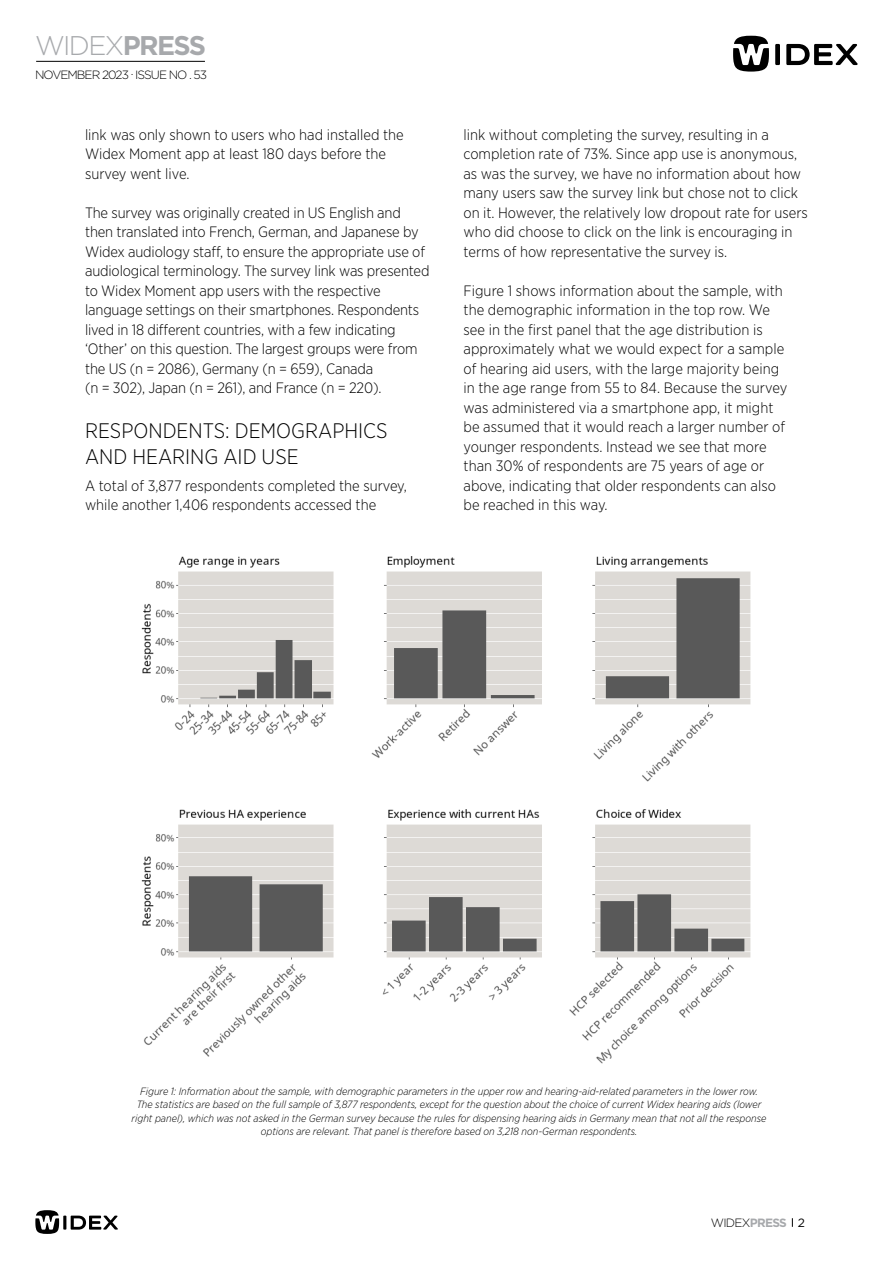
<style>
.page{position:relative;width:893px;height:1263px;background:#fff}
.page>*{position:absolute;margin:0;border:0;box-sizing:border-box;transform-origin:0 0}
.t1{font:300 27px "Gotham";letter-spacing:-.06em;color:#a7a9ac}
.t2{font:300 21px/25.5px "Gotham Narrow";color:#000}
.t3{font:300 15px/19.5px "Gotham Narrow";color:#000}
.t4{font:300 12px "Gotham";letter-spacing:-.08em;color:#000}
.t5{font:italic 300 10.5px/13.5px "Gotham Narrow";color:#000;text-align:center}
.s1{font-weight:700}
.s2{font-weight:700;color:#a7a9ac}
.s3{font-weight:400}
</style>
<div class="page">
<hr style="left:36px;top:61px;width:169px;height:1px;background:#000">
<div style="left:775px;top:44px;width:5px;height:21px;background:#000"></div>
<svg style="left:786px;top:44px;width:72px;height:21px"></svg>
<svg style="left:733px;top:36px;width:36px;height:36px"></svg>
<hr style="left:63px;top:1215px;width:3px;height:14px;background:#000">
<svg style="left:71px;top:1215px;width:47px;height:14px"></svg>
<svg style="left:35px;top:1210px;width:24px;height:24px"></svg>
<img style="left:141px;top:556px;width:610px;height:508px">
<h1 class="t1" style="left:35px;top:29px;width:173px">WIDEX<span class="s1">PRESS</span></h1>
<p class="t4" style="left:35px;top:67px;width:174px">NOVEMBER 2023 . ISSUE NO . 53</p>
<p class="t3" style="left:85px;top:124px;width:320px">link was only shown to users who had installed the<br>Widex Moment app at least 180 days before the survey went live.</p>
<p class="t3" style="left:85px;top:202px;width:346px">The survey was originally created in US English and then translated into French, German, and Japanese by Widex audiology staff, to ensure the appropriate use of audiological terminology. The survey link was presented to Widex Moment app users with the respective language settings on their smartphones. Respondents lived in 18 different countries, with a few indicating ‘Other’ on this question. The largest groups were from the US (n = 2086), Germany (n = 659), Canada<br>(n = 302), Japan (n = 261), and France (n = 220).</p>
<h2 class="t2" style="left:85px;top:417px;width:304px">RESPONDENTS: DEMOGRAPHICS<br>AND HEARING AID USE</h2>
<p class="t3" style="left:85px;top:475px;width:323px">A total of 3,877 respondents completed the survey, while another 1,406 respondents accessed the</p>
<p class="t3" style="left:463px;top:124px;width:346px">link without completing the survey, resulting in a completion rate of 73%. Since app use is anonymous, as was the survey, we have no information about how many users saw the survey link but chose not to click on it. However, the relatively low dropout rate for users who did choose to click on the link is encouraging in terms of how representative the survey is.</p>
<p class="t3" style="left:463px;top:280px;width:325px">Figure 1 shows information about the sample, with the demographic information in the top row. We see in the first panel that the age distribution is approximately what we would expect for a sample of hearing aid users, with the large majority being in the age range from 55 to 84. Because the survey was administered via a smartphone app, it might be assumed that it would reach a larger number of younger respondents. Instead we see that more than 30% of respondents are 75 years of age or above, indicating that older respondents can also be reached in this way.</p>
<p class="t5" style="left:132px;top:1084px;width:636px">Figure 1: Information about the sample, with demographic parameters in the upper row and hearing-aid-related parameters in the lower row.<br>The statistics are based on the full sample of 3,877 respondents, except for the question about the choice of current Widex hearing aids (lower right panel), which was not asked in the German survey because the rules for dispensing hearing aids in Germany mean that not all the response options are relevant. That panel is therefore based on 3,218 non-German respondents.</p>
<p class="t4" style="left:711px;top:1215px;width:96px">WIDEX<span class="s2">PRESS</span> <span class="s3">2</span></p>
</div>
